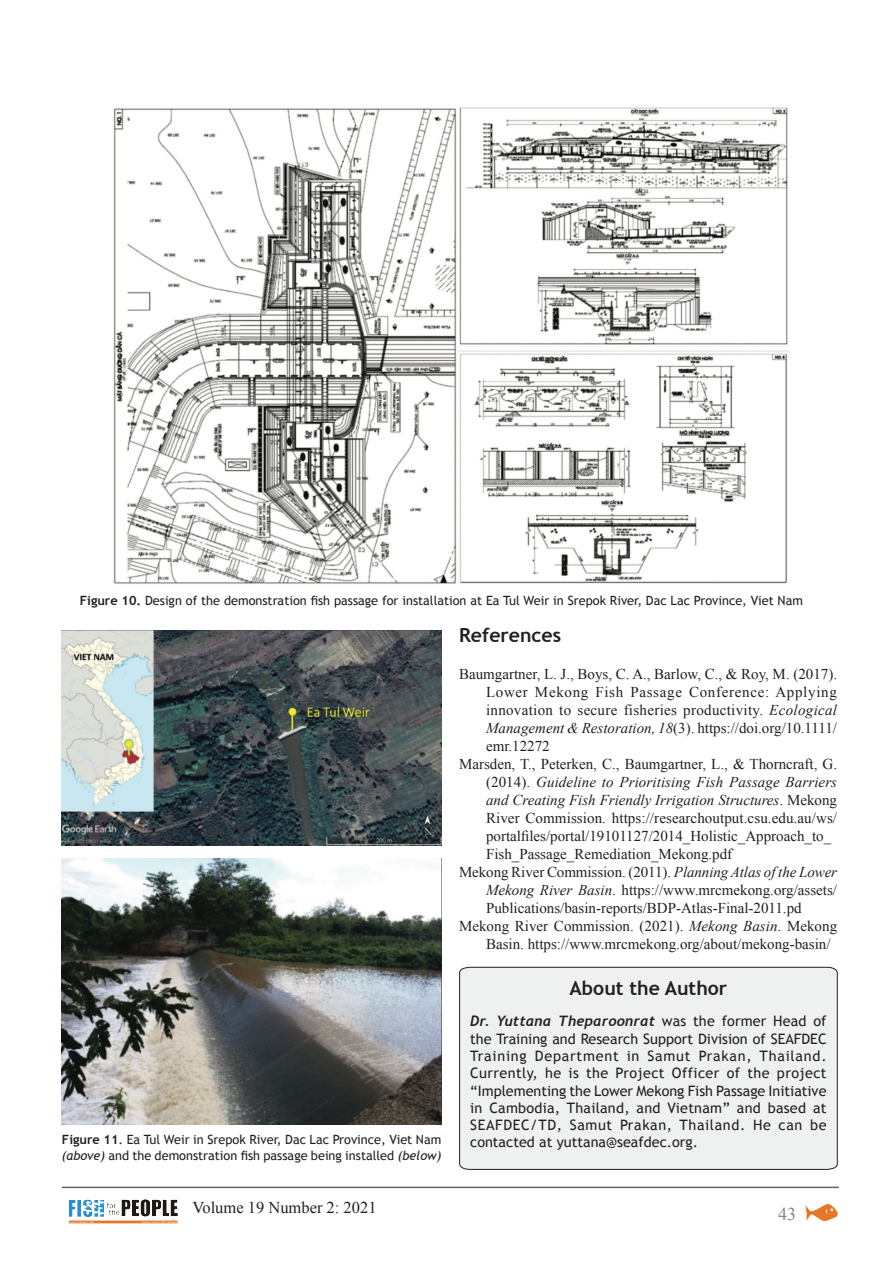
<style>
.page{position:relative;width:894px;height:1263px;background:#fff}
.page>*{position:absolute;margin:0;border:0;box-sizing:border-box;transform-origin:0 0}
.t1{font:700 19.5px "Trebuchet MS";color:#231f20}
.t2{font:18px "Times New Roman";color:#808285}
.t3{font:16.5px "Times New Roman";color:#231f20}
.t4{font:15px "Times New Roman";color:#231f20}
.t5{font:italic 15px "Times New Roman";color:#231f20}
.t6{font:15px "Times New Roman";letter-spacing:.02em;color:#231f20}
.t7{font:15px "Times New Roman";letter-spacing:.045em;color:#231f20}
.t8{font:14.4px/17.2px "Trebuchet MS";color:#231f20;text-align:justify}
.t9{font:italic 700 14.4px "Trebuchet";letter-spacing:.01em;color:#231f20}
.t10{font:12.75px/15.3px "Trebuchet MS";color:#231f20}
.s1{font-weight:700}
.s2{font-style:italic}
.s3{font-style:normal}
.s4{font-family:"Trebuchet MS";font-weight:400;font-style:normal}
</style>
<div class="page">
<img style="left:805px;top:1204px;width:32px;height:16px">
<img style="left:83px;top:1199px;width:95px;height:18px">
<hr style="left:62px;top:1187px;width:777px;height:1px;background:#636466">
<div style="left:459px;top:967px;width:379px;height:203px;background:#eff0f0"></div>
<img style="left:113px;top:107px;width:676px;height:477px">
<img style="left:62px;top:630px;width:379px;height:216px">
<img style="left:62px;top:859px;width:379px;height:265px">
<p class="t10" style="left:80px;top:593px;width:725px"><span class="s1">Figure 10.</span> Design of the demonstration fish passage for installation at Ea Tul Weir in Srepok River, Dac Lac Province, Viet Nam</p>
<p class="t10" style="left:62px;top:1132px;width:381px"><span class="s1">Figure 11</span>. Ea Tul Weir in Srepok River, Dac Lac Province, Viet Nam <span class="s2">(above)</span> and the demonstration fish passage being installed <span class="s2">(below)</span></p>
<h1 class="t1" style="left:459px;top:623px;width:104px">References</h1>
<p class="t4" style="left:459px;top:664px;width:380px">Baumgartner, L. J., Boys, C. A., Barlow, C., &amp; Roy, M. (2017).</p>
<p class="t7" style="left:486px;top:682px;width:352px">Lower Mekong Fish Passage Conference: Applying</p>
<p class="t6" style="left:486px;top:700px;width:353px">innovation to secure fisheries productivity. <span class="s2">Ecological</span></p>
<p class="t4" style="left:486px;top:718px;width:353px"><span class="s2">Management &amp; Restoration, 18</span>(3). https://doi.org/10.1111/</p>
<p class="t4" style="left:486px;top:736px;width:65px">emr.12272</p>
<p class="t4" style="left:459px;top:754px;width:380px">Marsden, T., Peterken, C., Baumgartner, L., &amp; Thorncraft, G.</p>
<p class="t5" style="left:486px;top:772px;width:353px"><span class="s3">(2014).</span> Guideline to Prioritising Fish Passage Barriers</p>
<p class="t5" style="left:486px;top:790px;width:353px">and Creating Fish Friendly Irrigation Structures<span class="s3">. Mekong</span></p>
<p class="t4" style="left:486px;top:808px;width:353px">River Commission. https://researchoutput.csu.edu.au/ws/</p>
<p class="t4" style="left:486px;top:826px;width:347px">portalfiles/portal/19101127/2014_Holistic_Approach_to_</p>
<p class="t4" style="left:486px;top:844px;width:248px">Fish_Passage_Remediation_Mekong.pdf</p>
<p class="t4" style="left:459px;top:862px;width:380px">Mekong River Commission. (2011). <span class="s2">Planning Atlas of the Lower</span></p>
<p class="t4" style="left:486px;top:880px;width:353px"><span class="s2">Mekong River Basin</span>. https://www.mrcmekong.org/assets/</p>
<p class="t4" style="left:486px;top:898px;width:317px">Publications/basin-reports/BDP-Atlas-Final-2011.pd</p>
<p class="t4" style="left:459px;top:916px;width:380px">Mekong River Commission. (2021). <span class="s2">Mekong Basin</span>. Mekong</p>
<p class="t4" style="left:486px;top:934px;width:346px">Basin. https://www.mrcmekong.org/about/mekong-basin/</p>
<h1 class="t1" style="left:570px;top:976px;width:159px">About the Author</h1>
<p class="t9" style="left:470px;top:1012px;width:358px">Dr. Yuttana Theparoonrat <span class="s4">was the former Head of</span></p>
<p class="t8" style="left:470px;top:1030px;width:358px">the Training and Research Support Division of SEAFDEC Training Department in Samut Prakan, Thailand.<br>Currently, he is the Project Officer of the project “Implementing the Lower Mekong Fish Passage Initiative in Cambodia, Thailand, and Vietnam” and based at SEAFDEC/TD, Samut Prakan, Thailand. He can be contacted at yuttana@seafdec.org.</p>
<p class="t3" style="left:193px;top:1197px;width:185px">Volume 19 Number 2: 2021</p>
<p class="t2" style="left:778px;top:1202px;width:19px">43</p>
</div>
